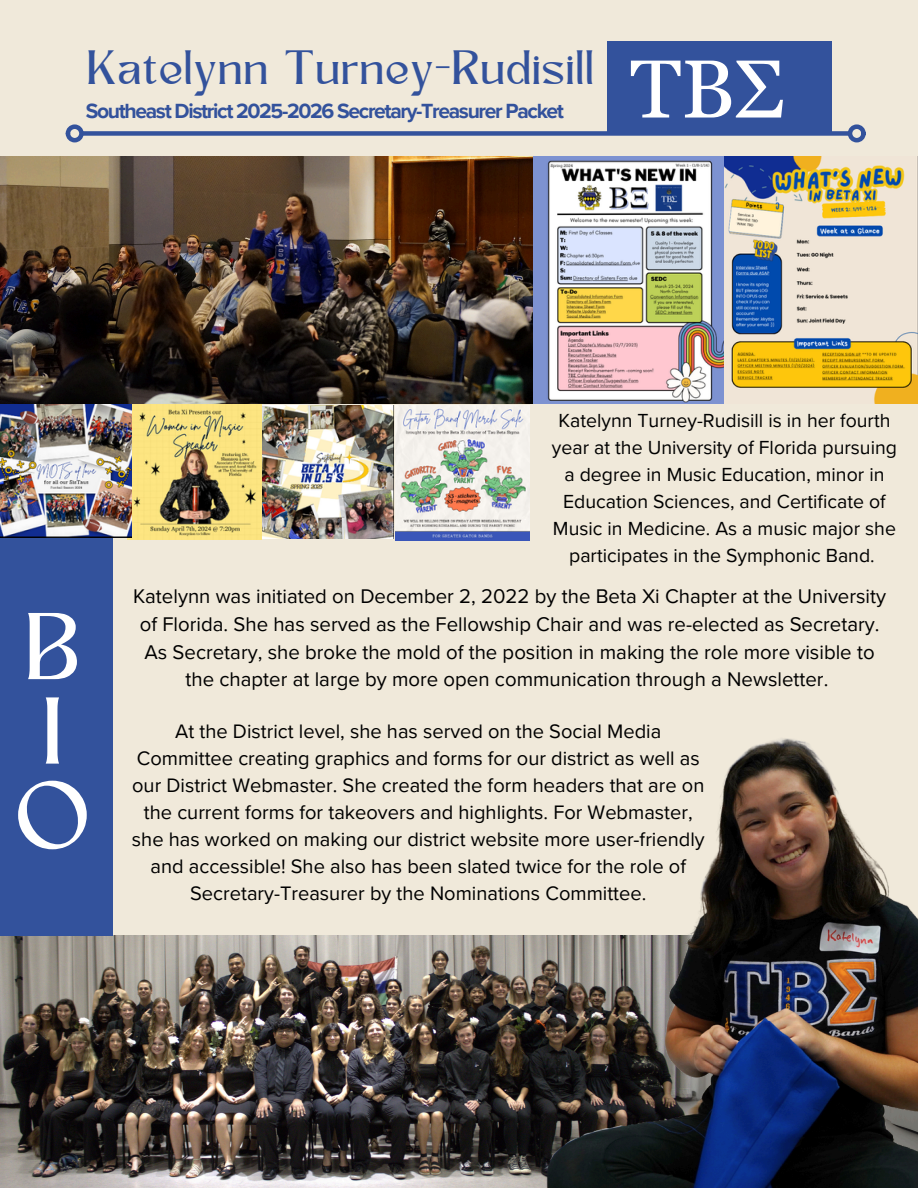
<style>
.page{position:relative;width:918px;height:1188px;background:#f0e9da}
.page>*{position:absolute;margin:0;border:0;box-sizing:border-box;transform-origin:0 0}
.t1{font:88.2px/84.4px "Kingred Serif";color:#fff;text-align:center}
.t2{font:82.2px "Georgia Pro";color:#fff}
.t3{font:44.85px "Kingred Serif";color:#33529c}
.t4{font:700 21.15px "Proxima Nova";letter-spacing:-.065em;color:#33529c}
.t5{font:20.4px/27.8px "Proxima Nova";color:#000;text-align:center}
.t6{font:20.1px/27px "Proxima Nova";color:#000;text-align:center}
.t7{font:19.5px/27px "Proxima Nova";color:#000;text-align:center}
</style>
<div class="page">
<div style="left:608px;top:41px;width:224px;height:92px;background:#33529c"></div>
<div style="left:83px;top:131px;width:766px;height:5px;background:#33529c"></div>
<div style="left:848px;top:124px;width:18px;height:18px;border:4px solid #33529c;border-radius:50%"></div>
<div style="left:66px;top:124px;width:18px;height:18px;border:4px solid #33529c;border-radius:50%"></div>
<img style="left:0;top:936px;width:539px;height:252px">
<div style="left:0;top:380px;width:113px;height:556px;background:#33529c"></div>
<img style="left:539px;top:738px;width:379px;height:450px">
<img style="left:0;top:156px;width:534px;height:248px">
<img style="left:128px;top:405px;width:134px;height:135px">
<img style="left:395px;top:406px;width:134px;height:135px">
<img style="left:262px;top:406px;width:132px;height:132px">
<img style="left:0;top:405px;width:131px;height:132px">
<img style="left:534px;top:156px;width:190px;height:248px">
<img style="left:724px;top:156px;width:194px;height:248px">
<p class="t3" style="left:89px;top:50px;width:509px">Katelynn Turney-Rudisill</p>
<h2 class="t4" style="left:86px;top:99px;width:480px">Southeast District 2025-2026 Secretary-Treasurer Packet</h2>
<h3 class="t2" style="left:630px;top:42px;width:156px">TBΣ</h3>
<h1 class="t1" style="left:18px;top:615px;width:78px">B<br>I<br>O</h1>
<p class="t7" style="left:552px;top:408px;width:347px">Katelynn Turney-Rudisill is in her fourth year at the University of Florida pursuing a degree in Music Education, minor in Education Sciences, and Certificate of Music in Medicine. As a music major she participates in the Symphonic Band.</p>
<p class="t5" style="left:133px;top:583px;width:755px">Katelynn was initiated on December 2, 2022 by the Beta Xi Chapter at the University of Florida. She has served as the Fellowship Chair and was re-elected as Secretary.<br>As Secretary, she broke the mold of the position in making the role more visible to the chapter at large by more open communication through a Newsletter.</p>
<p class="t6" style="left:132px;top:718px;width:574px">At the District level, she has served on the Social Media Committee creating graphics and forms for our district as well as our District Webmaster. She created the form headers that are on the current forms for takeovers and highlights. For Webmaster, she has worked on making our district website more user-friendly and accessible! She also has been slated twice for the role of Secretary-Treasurer by the Nominations Committee.</p>
</div>
